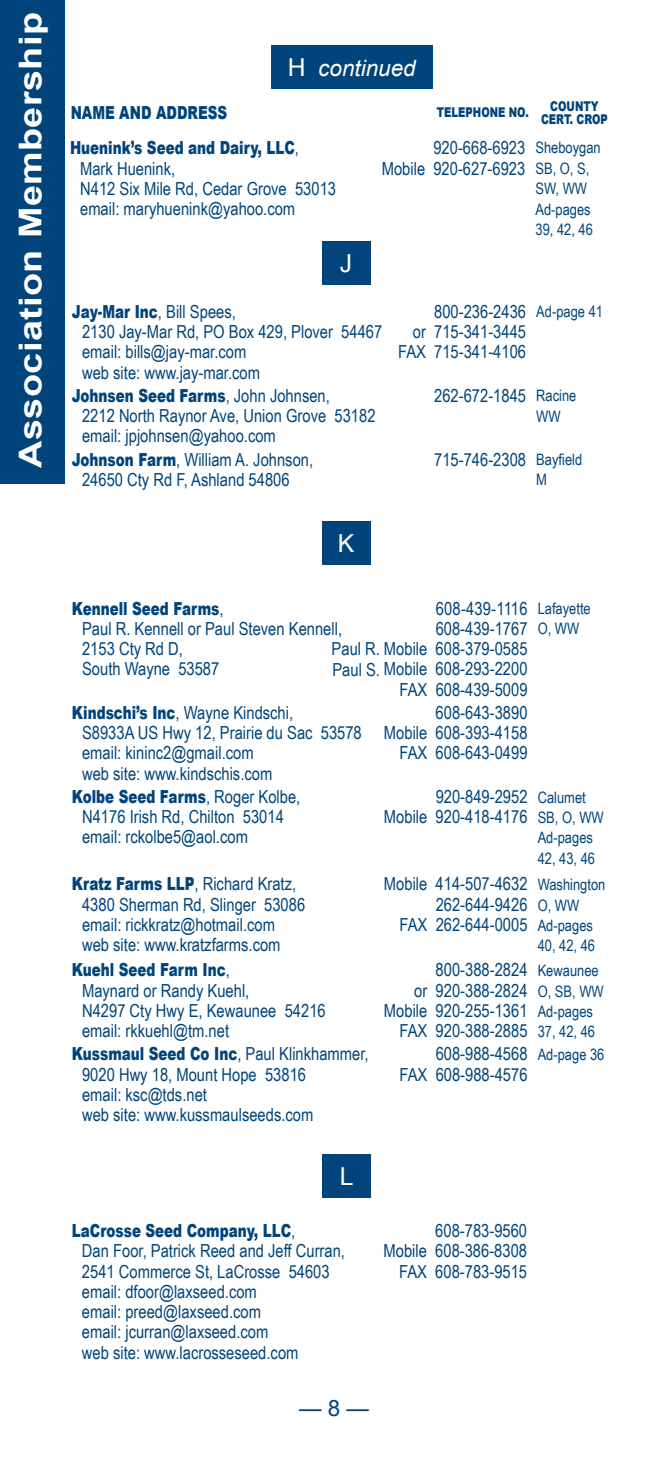
<style>
.page{position:relative;width:648px;height:1458px;background:#fff}
.page>*{position:absolute;margin:0;border:0;box-sizing:border-box;transform-origin:0 0}
.t1{font:700 31.5px "Arial";letter-spacing:.01em;color:#fff;scale:1.2 1}
.t2{font:24.75px "Arial";color:#fff}
.t3{font:italic 22.5px "Arial";color:#fff}
.t4{font:22.5px "Arial";color:#00447b}
.t5{font:18px/20.2px "Arial Narrow";color:#00447b}
.t6{font:900 18px "Arial";color:#00447b;scale:.75 1}
.t7{font:15.75px/20.2px "Arial Narrow";color:#00447b}
.t8{font:900 13.5px/13.5px "Arial";color:#00447b;text-align:center;scale:.75 1}
.s1{font-style:normal;font-size:24.75px}
.s2{font-family:"Arial Narrow";font-weight:400}
.s3{font-family:"Arial";font-weight:900}
.s4{font-size:15.75px}
</style>
<div class="page">
<div style="left:0;top:0;width:64px;height:483px;background:#00447b"></div>
<div style="left:322px;top:241px;width:49px;height:43px;background:#00447b"></div>
<div style="left:322px;top:522px;width:49px;height:43px;background:#00447b"></div>
<div style="left:322px;top:1155px;width:49px;height:43px;background:#00447b"></div>
<div style="left:271px;top:45px;width:162px;height:43px;background:#00447b"></div>
<h1 class="t1" style="left:10px;top:468px;width:381px;rotate:-90deg">Association Membership</h1>
<p class="t3" style="left:288px;top:53px;width:129px"><span class="s1">H</span> continued</p>
<p class="t6" style="left:71px;top:99px;width:210px">NAME AND ADDRESS</p>
<p class="t8" style="left:437px;top:105px;width:124px">TELEPHONE NO.</p>
<p class="t8" style="left:541px;top:99px;width:91px">COUNTY<br>CERT. CROP</p>
<p class="t6" style="left:70px;top:135px;width:307px">Huenink’s Seed and Dairy, LLC<span class="s2">,</span></p>
<p class="t5" style="left:80px;top:158px;width:257px">Mark Huenink,<br>N412 Six Mile Rd, Cedar Grove 53013 email: maryhuenink@yahoo.com</p>
<h2 class="t2" style="left:340px;top:247px;width:14px">J</h2>
<p class="t5" style="left:382px;top:137px;width:145px;text-align:right">920-668-6923<br>Mobile 920-627-6923</p>
<p class="t7" style="left:535px;top:136px;width:67px">Sheboygan<br>SB, O, S,<br>SW, WW<br>Ad-pages<br>39, 42, 46</p>
<p class="t5" style="left:82px;top:301px;width:302px;text-indent:-10px"><span class="s3">Jay-Mar Inc</span>, Bill Spees,<br>2130 Jay-Mar Rd, PO Box 429, Plover 54467 email: bills@jay-mar.com<br>web site: www.jay-mar.com</p>
<p class="t5" style="left:398px;top:301px;width:130px;text-align:right">800-236-2436<br>or 715-341-3445<br>FAX 715-341-4106</p>
<p class="t7" style="left:536px;top:301px;width:68px">Ad-page 41</p>
<p class="t6" style="left:72px;top:382px;width:345px">Johnsen Seed Farms<span class="s2">, John Johnsen,</span></p>
<p class="t5" style="left:82px;top:405px;width:295px">2212 North Raynor Ave, Union Grove 53182 email: jpjohnsen@yahoo.com</p>
<p class="t5" style="left:434px;top:385px;width:144px">262-672-1845 <span class="s4">Racine</span></p>
<p class="t7" style="left:536px;top:405px;width:26px">WW</p>
<p class="t5" style="left:82px;top:449px;width:233px;text-indent:-10px"><span class="s3">Johnson Farm</span>, William A. Johnson,<br>24650 Cty Rd F, Ashland 54806</p>
<p class="t5" style="left:434px;top:449px;width:149px">715-746-2308 <span class="s4">Bayfield</span></p>
<p class="t7" style="left:536px;top:469px;width:12px">M</p>
<h2 class="t2" style="left:338px;top:527px;width:18px">K</h2>
<p class="t5" style="left:332px;top:598px;width:197px;text-align:right">608-439-1116<br>608-439-1767<br>Paul R. Mobile 608-379-0585<br>Paul S. Mobile 608-293-2200<br>FAX 608-439-5009</p>
<p class="t7" style="left:538px;top:598px;width:55px">Lafayette<br>O, WW</p>
<p class="t5" style="left:82px;top:702px;width:281px;text-indent:-10px"><span class="s3">Kindschi’s Inc</span>, Wayne Kindschi,<br>S8933A US Hwy 12, Prairie du Sac 53578 email: kininc2@gmail.com<br>web site: www.kindschis.com</p>
<p class="t5" style="left:384px;top:702px;width:145px;text-align:right">608-643-3890<br>Mobile 608-393-4158<br>FAX 608-643-0499</p>
<p class="t6" style="left:72px;top:783px;width:306px">Kolbe Seed Farms<span class="s2">, Roger Kolbe,</span></p>
<p class="t5" style="left:82px;top:806px;width:203px">N4176 Irish Rd, Chilton 53014 email: rckolbe5@aol.com</p>
<p class="t6" style="left:72px;top:595px;width:204px">Kennell Seed Farms<span class="s2">,</span></p>
<p class="t5" style="left:82px;top:618px;width:262px">Paul R. Kennell or Paul Steven Kennell,<br>2153 Cty Rd D,<br>South Wayne 53587</p>
<p class="t5" style="left:384px;top:786px;width:145px;text-align:right">920-849-2952<br>Mobile 920-418-4176</p>
<p class="t7" style="left:538px;top:787px;width:68px">Calumet<br>SB, O, WW<br>Ad-pages<br>42, 43, 46</p>
<p class="t5" style="left:82px;top:873px;width:225px;text-indent:-10px"><span class="s3">Kratz Farms LLP</span>, Richard Kratz,<br>4380 Sherman Rd, Slinger 53086 email: rickkratz@hotmail.com web site: www.kratzfarms.com</p>
<p class="t5" style="left:384px;top:873px;width:145px;text-align:right">Mobile 414-507-4632<br>262-644-9426<br>FAX 262-644-0005</p>
<p class="t7" style="left:538px;top:874px;width:69px">Washington<br>O, WW<br>Ad-pages<br>40, 42, 46</p>
<p class="t6" style="left:72px;top:957px;width:212px">Kuehl Seed Farm Inc<span class="s2">,</span></p>
<p class="t5" style="left:82px;top:979px;width:245px">Maynard or Randy Kuehl,<br>N4297 Cty Hwy E, Kewaunee 54216 email: rkkuehl@tm.net</p>
<p class="t5" style="left:384px;top:959px;width:145px;text-align:right">800-388-2824<br>or 920-388-2824<br>Mobile 920-255-1361<br>FAX 920-388-2885</p>
<p class="t7" style="left:538px;top:960px;width:68px">Kewaunee<br>O, SB, WW<br>Ad-pages<br>37, 42, 46</p>
<p class="t6" style="left:72px;top:1041px;width:397px">Kussmaul Seed Co Inc<span class="s2">, Paul Klinkhammer,</span></p>
<p class="t5" style="left:82px;top:1063px;width:233px">9020 Hwy 18, Mount Hope 53816 email: ksc@tds.net<br>web site: www.kussmaulseeds.com</p>
<p class="t5" style="left:400px;top:1043px;width:130px;text-align:right">608-988-4568<br>FAX 608-988-4576</p>
<p class="t7" style="left:538px;top:1044px;width:68px">Ad-page 36</p>
<h2 class="t2" style="left:340px;top:1160px;width:15px">L</h2>
<p class="t6" style="left:72px;top:1218px;width:299px">LaCrosse Seed Company, LLC<span class="s2">,</span></p>
<p class="t5" style="left:82px;top:1240px;width:265px">Dan Foor, Patrick Reed and Jeff Curran,<br>2541 Commerce St, LaCrosse 54603 email: dfoor@laxseed.com<br>email: preed@laxseed.com<br>email: jcurran@laxseed.com<br>web site: www.lacrosseseed.com</p>
<p class="t5" style="left:384px;top:1220px;width:145px;text-align:right">608-783-9560<br>Mobile 608-386-8308<br>FAX 608-783-9515</p>
<p class="t4" style="left:299px;top:1394px;width:72px">— 8 —</p>
</div>
